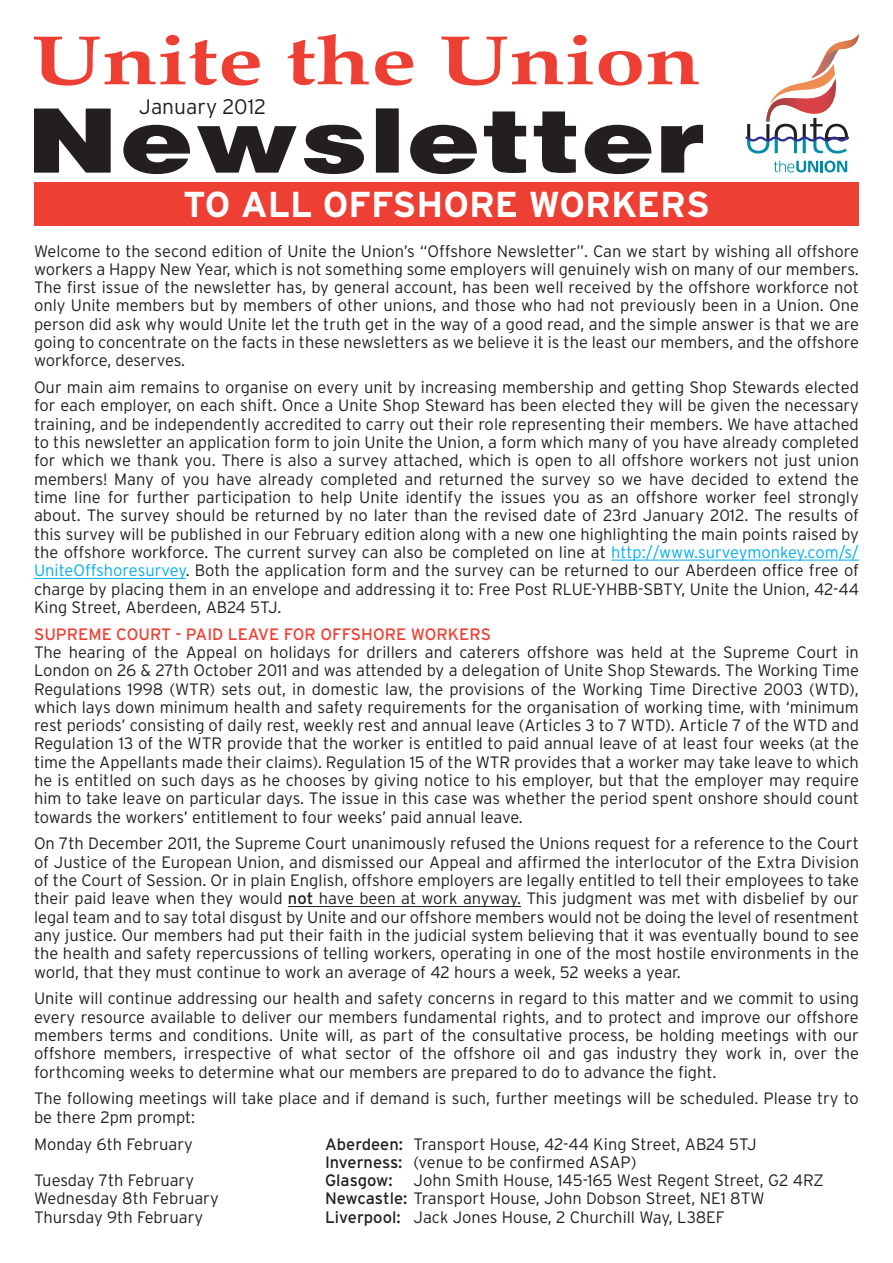
<style>
.page{position:relative;width:893px;height:1263px;background:#fff}
.page>*{position:absolute;margin:0;border:0;box-sizing:border-box;transform-origin:0 0}
.t1{font:700 36px "Interstate";color:#fff}
.t2{font:300 21px "Interstate";color:#231f20}
.t3{font:300 16.5px/18.3px "Interstate";color:#231f20;text-align:justify}
.t4{font:16.5px "Interstate";color:#ee3f34}
.t5{font:16.5px "Interstate";color:#231f20}
.s1{color:#00aeef}
.s2{font-weight:400}
</style>
<div class="page">
<svg style="left:774px;top:161px;width:73px;height:11px"></svg>
<svg style="left:746px;top:34px;width:113px;height:120px"></svg>
<hr style="left:611px;top:560px;width:248px;height:1px;background:#00aeef">
<hr style="left:34px;top:578px;width:152px;height:1px;background:#00aeef">
<hr style="left:288px;top:906px;width:233px;height:1px;background:#231f20">
<svg style="left:34px;top:34px;width:665px;height:52px"></svg>
<svg style="left:34px;top:108px;width:669px;height:66px"></svg>
<div style="left:34px;top:182px;width:825px;height:44px;background:#ee3f34"></div>
<p class="t2" style="left:139px;top:95px;width:129px">January 2012</p>
<p class="t1" style="left:183px;top:185px;width:528px">TO ALL OFFSHORE WORKERS</p>
<p class="t3" style="left:34px;top:241px;width:826px">Welcome to the second edition of Unite the Union’s “Offshore Newsletter”. Can we start by wishing all offshore workers a Happy New Year, which is not something some employers will genuinely wish on many of our members.<br>The first issue of the newsletter has, by general account, has been well received by the offshore workforce not only Unite members but by members of other unions, and those who had not previously been in a Union. One person did ask why would Unite let the truth get in the way of a good read, and the simple answer is that we are going to concentrate on the facts in these newsletters as we believe it is the least our members, and the offshore workforce, deserves.</p>
<p class="t3" style="left:34px;top:378px;width:826px">Our main aim remains to organise on every unit by increasing membership and getting Shop Stewards elected for each employer, on each shift. Once a Unite Shop Steward has been elected they will be given the necessary training, and be independently accredited to carry out their role representing their members. We have attached to this newsletter an application form to join Unite the Union, a form which many of you have already completed for which we thank you. There is also a survey attached, which is open to all offshore workers not just union members! Many of you have already completed and returned the survey so we have decided to extend the time line for further participation to help Unite identify the issues you as an offshore worker feel strongly about. The survey should be returned by no later than the revised date of 23rd January 2012. The results of this survey will be published in our February edition along with a new one highlighting the main points raised by the offshore workforce. The current survey can also be completed on line at <span class="s1">http://www.surveymonkey.com/s/ UniteOffshoresurvey</span>. Both the application form and the survey can be returned to our Aberdeen office free of charge by placing them in an envelope and addressing it to: Free Post RLUE-YHBB-SBTY, Unite the Union, 42-44<br>King Street, Aberdeen, AB24 5TJ.</p>
<p class="t4" style="left:34px;top:624px;width:459px">SUPREME COURT - PAID LEAVE FOR OFFSHORE WORKERS</p>
<p class="t3" style="left:34px;top:643px;width:826px">The hearing of the Appeal on holidays for drillers and caterers offshore was held at the Supreme Court in London on 26 &amp; 27th October 2011 and was attended by a delegation of Unite Shop Stewards. The Working Time Regulations 1998 (WTR) sets out, in domestic law, the provisions of the Working Time Directive 2003 (WTD), which lays down minimum health and safety requirements for the organisation of working time, with ‘minimum rest periods’ consisting of daily rest, weekly rest and annual leave (Articles 3 to 7 WTD). Article 7 of the WTD and Regulation 13 of the WTR provide that the worker is entitled to paid annual leave of at least four weeks (at the time the Appellants made their claims). Regulation 15 of the WTR provides that a worker may take leave to which he is entitled on such days as he chooses by giving notice to his employer, but that the employer may require him to take leave on particular days. The issue in this case was whether the period spent onshore should count towards the workers’ entitlement to four weeks’ paid annual leave.</p>
<p class="t3" style="left:34px;top:834px;width:826px">On 7th December 2011, the Supreme Court unanimously refused the Unions request for a reference to the Court of Justice of the European Union, and dismissed our Appeal and affirmed the interlocutor of the Extra Division of the Court of Session. Or in plain English, offshore employers are legally entitled to tell their employees to take their paid leave when they would <span class="s2">not</span> have been at work anyway. This judgment was met with disbelief by our legal team and to say total disgust by Unite and our offshore members would not be doing the level of resentment any justice. Our members had put their faith in the judicial system believing that it was eventually bound to see the health and safety repercussions of telling workers, operating in one of the most hostile environments in the world, that they must continue to work an average of 42 hours a week, 52 weeks a year.</p>
<p class="t3" style="left:34px;top:989px;width:826px">Unite will continue addressing our health and safety concerns in regard to this matter and we commit to using every resource available to deliver our members fundamental rights, and to protect and improve our offshore members terms and conditions. Unite will, as part of the consultative process, be holding meetings with our offshore members, irrespective of what sector of the offshore oil and gas industry they work in, over the forthcoming weeks to determine what our members are prepared to do to advance the fight.</p>
<p class="t3" style="left:34px;top:1089px;width:826px">The following meetings will take place and if demand is such, further meetings will be scheduled. Please try to be there 2pm prompt:</p>
<p class="t3" style="left:34px;top:1134px;width:160px">Monday 6th February</p>
<p class="t3" style="left:325px;top:1134px;width:433px"><span class="s2">Aberdeen:</span> Transport House, 42-44 King Street, AB24 5TJ</p>
<p class="t3" style="left:325px;top:1153px;width:313px"><span class="s2">Inverness:</span> (venue to be confirmed ASAP)</p>
<p class="t3" style="left:34px;top:1171px;width:162px">Tuesday 7th February</p>
<p class="t5" style="left:325px;top:1171px;width:69px">Glasgow:</p>
<p class="t3" style="left:414px;top:1171px;width:412px">John Smith House, 145-165 West Regent Street, G2 4RZ</p>
<p class="t3" style="left:34px;top:1189px;width:186px">Wednesday 8th February</p>
<p class="t3" style="left:325px;top:1189px;width:441px"><span class="s2">Newcastle:</span> Transport House, John Dobson Street, NE1 8TW</p>
<p class="t3" style="left:34px;top:1207px;width:171px">Thursday 9th February</p>
<p class="t3" style="left:325px;top:1207px;width:401px"><span class="s2">Liverpool:</span> Jack Jones House, 2 Churchill Way, L38EF</p>
</div>
